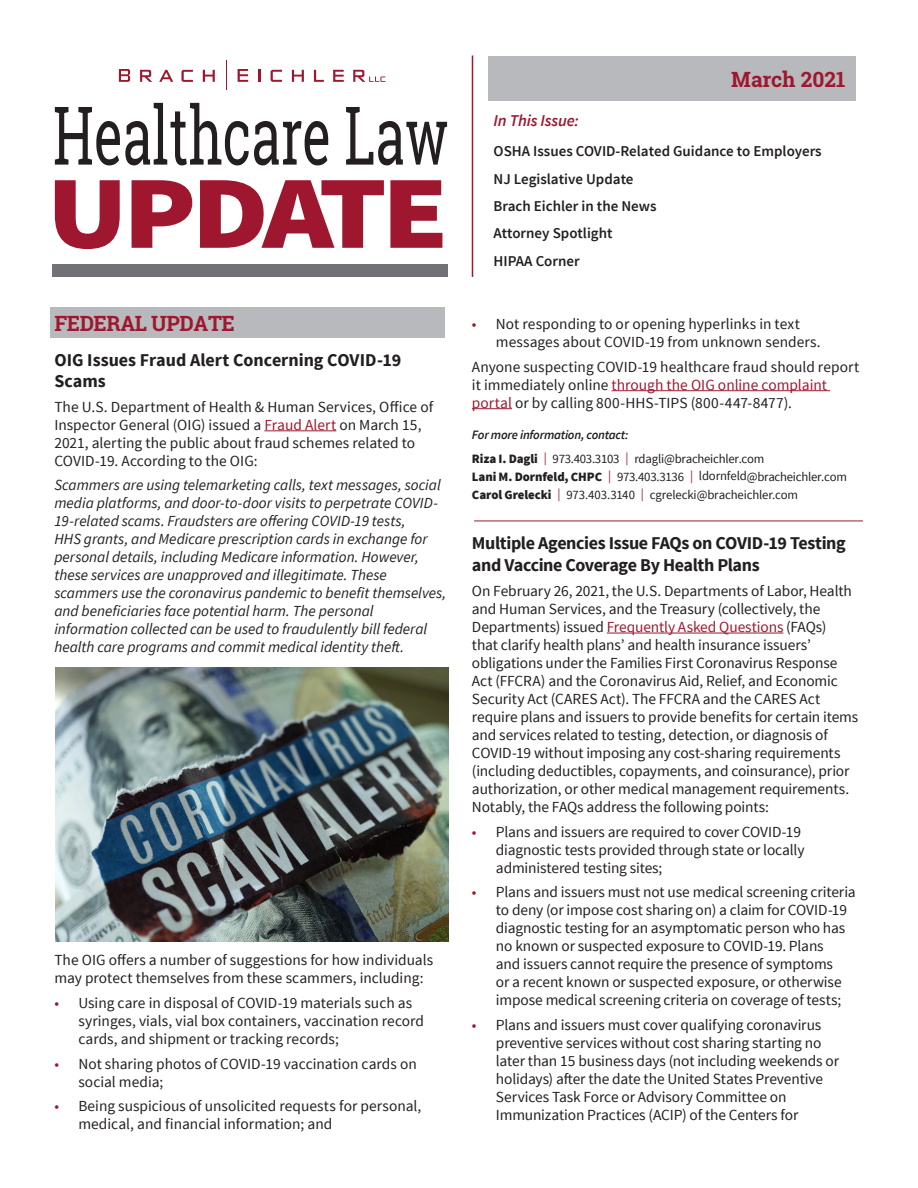
<style>
.page{position:relative;width:918px;height:1188px;background:#fff}
.page>*{position:absolute;margin:0;border:0;box-sizing:border-box;transform-origin:0 0}
.Head_Wine_17_19_Un{font:700 21px "Roboto Slab";letter-spacing:-.02em;color:#9f172e}
.Masthead_Date{font:700 21px "Roboto Slab";color:#9f172e}
.FOR_MORE_INFORMATI{font:700 18px/22.5px "Source Sans Pro";letter-spacing:-.02em;color:#231f20}
.Subhead_NO_Rule_Ab{font:700 18px/21px "Source Sans Pro";color:#231f20}
.Masthead_In_This_I{font:italic 600 16.5px "Source Sans Pro";letter-spacing:-.01em;color:#9f172e}
.Back_Page_Contacts{font:15.3px/18px "Source Sans Pro";letter-spacing:-.01em;color:#231f20}
.hyperlink{font:15.3px/18px "Source Sans Pro";color:#231f20}
.hyperlink-2{font:italic 15.3px/18px "Source Sans Pro";color:#231f20}
.Masthead_In_This_i{font:600 15px "Source Sans Pro";color:#231f20}
.hyperlink-3{font:12.75px/18px "Source Sans Pro";letter-spacing:-.015em;color:#231f20}
.FOR_MORE_INFORMATI-2{font:12.75px "Source Sans Pro";letter-spacing:-.02em;color:#231f20}
.FOR_MORE_INFORMATI-3{font:italic 600 12.75px "Source Sans Pro";letter-spacing:-.02em;color:#231f20}
.s1{color:#9f172e}
.s2{font-weight:900}
</style>
<div class="page">
<div style="left:51px;top:307px;width:394px;height:30px;background:#b8b9bc"></div>
<hr style="left:264px;top:430px;width:72px;height:1px;background:#9f172e">
<hr style="left:612px;top:390px;width:218px;height:1px;background:#9f172e">
<hr style="left:472px;top:408px;width:40px;height:1px;background:#9f172e">
<hr style="left:607px;top:633px;width:176px;height:1px;background:#9f172e">
<div style="left:488px;top:56px;width:368px;height:45px;background:#b8b9bc"></div>
<svg style="left:55px;top:103px;width:273px;height:62px"></svg>
<svg style="left:346px;top:107px;width:101px;height:58px"></svg>
<svg style="left:55px;top:180px;width:65px;height:69px"></svg>
<svg style="left:132px;top:180px;width:60px;height:68px"></svg>
<svg style="left:200px;top:180px;width:184px;height:68px"></svg>
<svg style="left:390px;top:180px;width:52px;height:68px"></svg>
<svg style="left:119px;top:69px;width:11px;height:13px"></svg>
<svg style="left:140px;top:70px;width:12px;height:12px"></svg>
<svg style="left:159px;top:70px;width:14px;height:12px"></svg>
<svg style="left:203px;top:70px;width:12px;height:12px"></svg>
<svg style="left:258px;top:70px;width:3px;height:12px"></svg>
<svg style="left:292px;top:70px;width:12px;height:12px"></svg>
<svg style="left:314px;top:70px;width:10px;height:12px"></svg>
<svg style="left:333px;top:70px;width:11px;height:12px"></svg>
<svg style="left:181px;top:70px;width:12px;height:12px"></svg>
<svg style="left:271px;top:70px;width:11px;height:12px"></svg>
<svg style="left:238px;top:69px;width:10px;height:13px"></svg>
<svg style="left:226px;top:61px;width:1px;height:29px"></svg>
<svg style="left:353px;top:70px;width:32px;height:12px"></svg>
<div style="left:52px;top:264px;width:396px;height:12px;background:#717275"></div>
<hr style="left:472px;top:56px;width:1px;height:221px;background:#9f172e">
<img style="left:55px;top:668px;width:393px;height:274px">
<hr style="left:474px;top:521px;width:389px;height:1px;background:#9f172e">
<p class="Head_Wine_17_19_Un" style="left:54px;top:309px;width:182px">FEDERAL UPDATE</p>
<p class="Subhead_NO_Rule_Ab" style="left:54px;top:350px;width:348px">OIG Issues Fraud Alert Concerning COVID-19<br>Scams</p>
<p class="hyperlink" style="left:54px;top:398px;width:380px">The U.S. Department of Health &amp; Human Services, Office of Inspector General (OIG) issued a <span class="s1">Fraud Alert</span> on March 15, 2021, alerting the public about fraud schemes related to COVID-19. According to the OIG:</p>
<p class="hyperlink-2" style="left:54px;top:476px;width:393px">Scammers are using telemarketing calls, text messages, social media platforms, and door-to-door visits to perpetrate COVID-19-related scams. Fraudsters are offering COVID-19 tests,<br>HHS grants, and Medicare prescription cards in exchange for personal details, including Medicare information. However, these services are unapproved and illegitimate. These scammers use the coronavirus pandemic to benefit themselves, and beneficiaries face potential harm. The personal information collected can be used to fraudulently bill federal health care programs and commit medical identity theft.</p>
<p class="hyperlink" style="left:54px;top:951px;width:381px">The OIG offers a number of suggestions for how individuals may protect themselves from these scammers, including:</p>
<p class="hyperlink" style="left:78px;top:994px;width:347px;text-indent:-24px"><span class="s1">•</span> Using care in disposal of COVID-19 materials such as syringes, vials, vial box containers, vaccination record cards, and shipment or tracking records;</p>
<p class="hyperlink" style="left:78px;top:1055px;width:340px;text-indent:-24px"><span class="s1">•</span> Not sharing photos of COVID-19 vaccination cards on social media;</p>
<p class="hyperlink" style="left:78px;top:1098px;width:345px;text-indent:-24px"><span class="s1">•</span> Being suspicious of unsolicited requests for personal, medical, and financial information; and</p>
<p class="Masthead_Date" style="left:731px;top:65px;width:116px">March 2021</p>
<p class="Masthead_In_This_I" style="left:494px;top:111px;width:87px">In This Issue:</p>
<p class="Masthead_In_This_i" style="left:494px;top:142px;width:330px">OSHA Issues COVID-Related Guidance to Employers</p>
<p class="Masthead_In_This_i" style="left:494px;top:169px;width:142px">NJ Legislative Update</p>
<p class="Masthead_In_This_i" style="left:494px;top:197px;width:165px">Brach Eichler in the News</p>
<p class="Masthead_In_This_i" style="left:494px;top:224px;width:121px">Attorney Spotlight</p>
<p class="Masthead_In_This_i" style="left:494px;top:251px;width:88px">HIPAA Corner</p>
<p class="hyperlink" style="left:496px;top:315px;width:326px;text-indent:-24px"><span class="s1">•</span> Not responding to or opening hyperlinks in text messages about COVID-19 from unknown senders.</p>
<p class="hyperlink" style="left:472px;top:358px;width:389px">Anyone suspecting COVID-19 healthcare fraud should report it immediately online <span class="s1">through the OIG online complaint portal</span> or by calling 800-HHS-TIPS (800-447-8477).</p>
<p class="FOR_MORE_INFORMATI-3" style="left:472px;top:426px;width:158px">For more information, contact:</p>
<p class="FOR_MORE_INFORMATI-2" style="left:472px;top:451px;width:294px"><span class="s2">Riza I. Dagli</span> <span class="s1">|</span> 973.403.3103 <span class="s1">|</span> rdagli@bracheichler.com</p>
<p class="hyperlink-3" style="left:472px;top:468px;width:377px"><span class="s2">Lani M. Dornfeld, CHPC</span> <span class="s1">|</span> 973.403.3136 <span class="s1">|</span> ldornfeld@bracheichler.com<br><span class="s2">Carol Grelecki</span> <span class="s1">|</span> 973.403.3140 <span class="s1">|</span> cgrelecki@bracheichler.com</p>
<p class="FOR_MORE_INFORMATI" style="left:472px;top:532px;width:375px">Multiple Agencies Issue FAQs on COVID-19 Testing and Vaccine Coverage By Health Plans</p>
<p class="Back_Page_Contacts" style="left:472px;top:582px;width:388px">On February 26, 2021, the U.S. Departments of Labor, Health and Human Services, and the Treasury (collectively, the Departments) issued <span class="s1">Frequently Asked Questions</span> (FAQs)<br>that clarify health plans’ and health insurance issuers’ obligations under the Families First Coronavirus Response Act (FFCRA) and the Coronavirus Aid, Relief, and Economic Security Act (CARES Act). The FFCRA and the CARES Act require plans and issuers to provide benefits for certain items and services related to testing, detection, or diagnosis of COVID-19 without imposing any cost-sharing requirements (including deductibles, copayments, and coinsurance), prior authorization, or other medical management requirements.<br>Notably, the FAQs address the following points:</p>
<p class="Back_Page_Contacts" style="left:496px;top:823px;width:310px;text-indent:-24px"><span class="s1">•</span> Plans and issuers are required to cover COVID-19 diagnostic tests provided through state or locally administered testing sites;</p>
<p class="Back_Page_Contacts" style="left:496px;top:884px;width:361px;text-indent:-24px"><span class="s1">•</span> Plans and issuers must not use medical screening criteria to deny (or impose cost sharing on) a claim for COVID-19 diagnostic testing for an asymptomatic person who has no known or suspected exposure to COVID-19. Plans<br>and issuers cannot require the presence of symptoms<br>or a recent known or suspected exposure, or otherwise impose medical screening criteria on coverage of tests;</p>
<p class="Back_Page_Contacts" style="left:496px;top:1016px;width:345px;text-indent:-24px"><span class="s1">•</span> Plans and issuers must cover qualifying coronavirus preventive services without cost sharing starting no later than 15 business days (not including weekends or holidays) after the date the United States Preventive Services Task Force or Advisory Committee on Immunization Practices (ACIP) of the Centers for</p>
</div>
